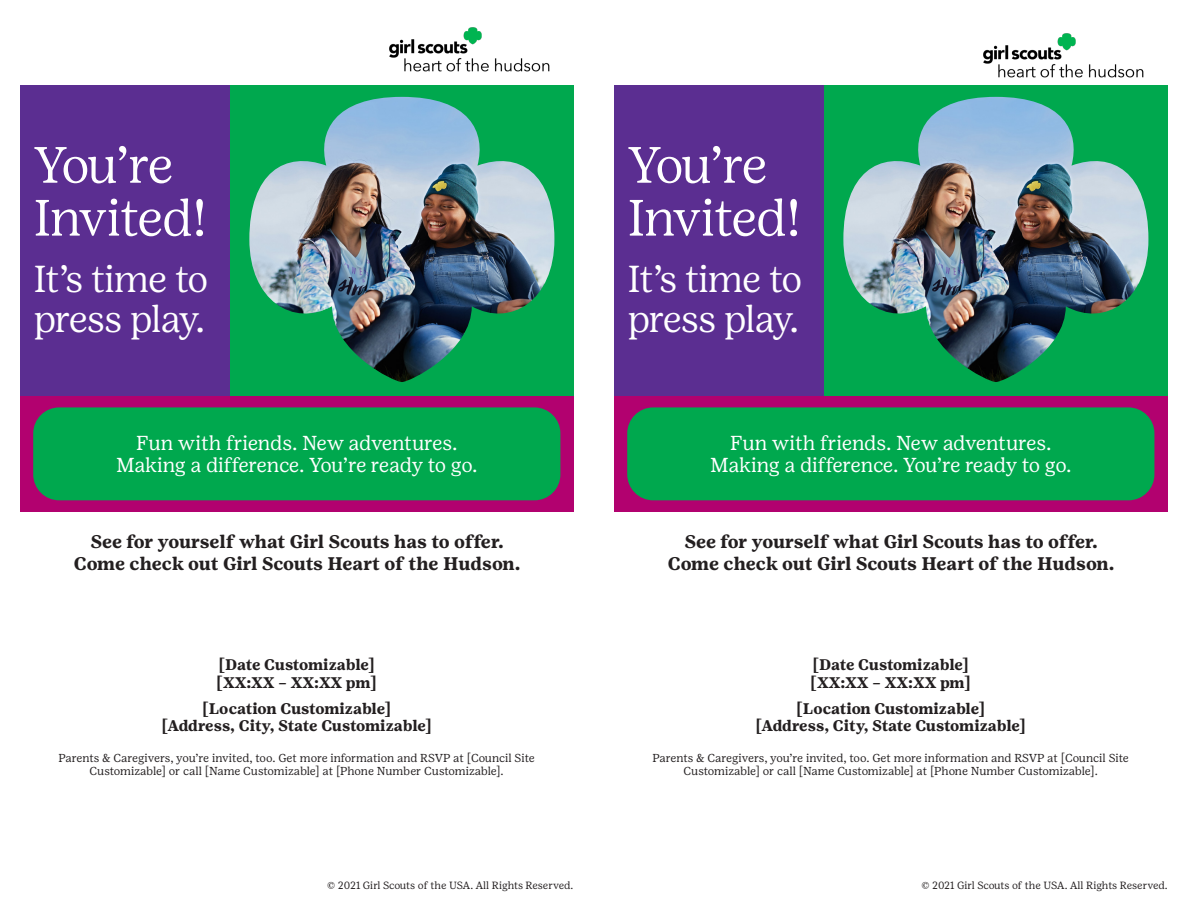
<style>
.page{position:relative;width:1188px;height:918px;background:#fff}
.page>*{position:absolute;margin:0;border:0;box-sizing:border-box;transform-origin:0 0}
.t1{font:300 51px/52.9px "Girl Scout Display";letter-spacing:-.03em;color:#fff}
.t2{font:300 37.5px/39.5px "Girl Scout Display";letter-spacing:-.01em;color:#fff}
.t3{font:20.25px/22px "Girl Scout Text";letter-spacing:-.02em;color:#fff;text-align:center}
.t4{font:700 18.3px/22px "Girl Scout Text";letter-spacing:-.01em;color:#231f20;text-align:center}
.t5{font:700 15.45px "Girl Scout Text";letter-spacing:-.01em;color:#231f20}
.t6{font:11.55px/13.5px "Girl Scout Text";letter-spacing:-.01em;color:#231f20;text-align:center}
.t7{font:10.5px "Girl Scout Text";letter-spacing:-.01em;color:#231f20}
</style>
<div class="page">
<div style="left:20px;top:395px;width:553px;height:117px;background:#b2016f"></div>
<div style="left:33px;top:407px;width:527px;height:93px;background:#00a84e;border-radius:26px"></div>
<div style="left:229px;top:85px;width:344px;height:310px;background:#00a84e"></div>
<div style="left:20px;top:85px;width:209px;height:310px;background:#5b2e91"></div>
<img style="left:249px;top:97px;width:305px;height:285px">
<div style="left:614px;top:395px;width:553px;height:117px;background:#b2016f"></div>
<div style="left:627px;top:407px;width:527px;height:93px;background:#00a84e;border-radius:26px"></div>
<div style="left:823px;top:85px;width:344px;height:310px;background:#00a84e"></div>
<div style="left:614px;top:85px;width:209px;height:310px;background:#5b2e91"></div>
<img style="left:843px;top:97px;width:305px;height:285px">
<img style="left:389px;top:27px;width:161px;height:45px">
<img style="left:983px;top:33px;width:161px;height:64px">
<p class="t1" style="left:34px;top:139px;width:174px">You’re<br>Invited!</p>
<p class="t2" style="left:34px;top:260px;width:175px">It’s time to press play.</p>
<p class="t3" style="left:116px;top:432px;width:363px">Fun with friends. New adventures.<br>Making a difference. You’re ready to go.</p>
<p class="t4" style="left:74px;top:531px;width:448px">See for yourself what Girl Scouts has to offer.<br>Come check out Girl Scouts Heart of the Hudson.</p>
<p class="t5" style="left:218px;top:656px;width:158px">[Date Customizable]</p>
<p class="t5" style="left:216px;top:673px;width:162px">[XX:XX – XX:XX pm]</p>
<p class="t5" style="left:202px;top:699px;width:191px">[Location Customizable]</p>
<p class="t5" style="left:161px;top:717px;width:272px">[Address, City, State Customizable]</p>
<p class="t6" style="left:58px;top:751px;width:478px">Parents &amp; Caregivers, you’re invited, too. Get more information and RSVP at [Council Site<br>Customizable] or call [Name Customizable] at [Phone Number Customizable].</p>
<p class="t1" style="left:628px;top:139px;width:174px">You’re<br>Invited!</p>
<p class="t2" style="left:628px;top:260px;width:175px">It’s time to press play.</p>
<p class="t3" style="left:710px;top:432px;width:363px">Fun with friends. New adventures.<br>Making a difference. You’re ready to go.</p>
<p class="t4" style="left:668px;top:531px;width:448px">See for yourself what Girl Scouts has to offer.<br>Come check out Girl Scouts Heart of the Hudson.</p>
<p class="t5" style="left:812px;top:656px;width:158px">[Date Customizable]</p>
<p class="t5" style="left:810px;top:673px;width:162px">[XX:XX – XX:XX pm]</p>
<p class="t5" style="left:796px;top:699px;width:191px">[Location Customizable]</p>
<p class="t5" style="left:755px;top:717px;width:272px">[Address, City, State Customizable]</p>
<p class="t6" style="left:652px;top:751px;width:478px">Parents &amp; Caregivers, you’re invited, too. Get more information and RSVP at [Council Site<br>Customizable] or call [Name Customizable] at [Phone Number Customizable].</p>
<p class="t7" style="left:327px;top:879px;width:248px">© 2021 Girl Scouts of the USA. All Rights Reserved.</p>
<p class="t7" style="left:921px;top:879px;width:248px">© 2021 Girl Scouts of the USA. All Rights Reserved.</p>
</div>
